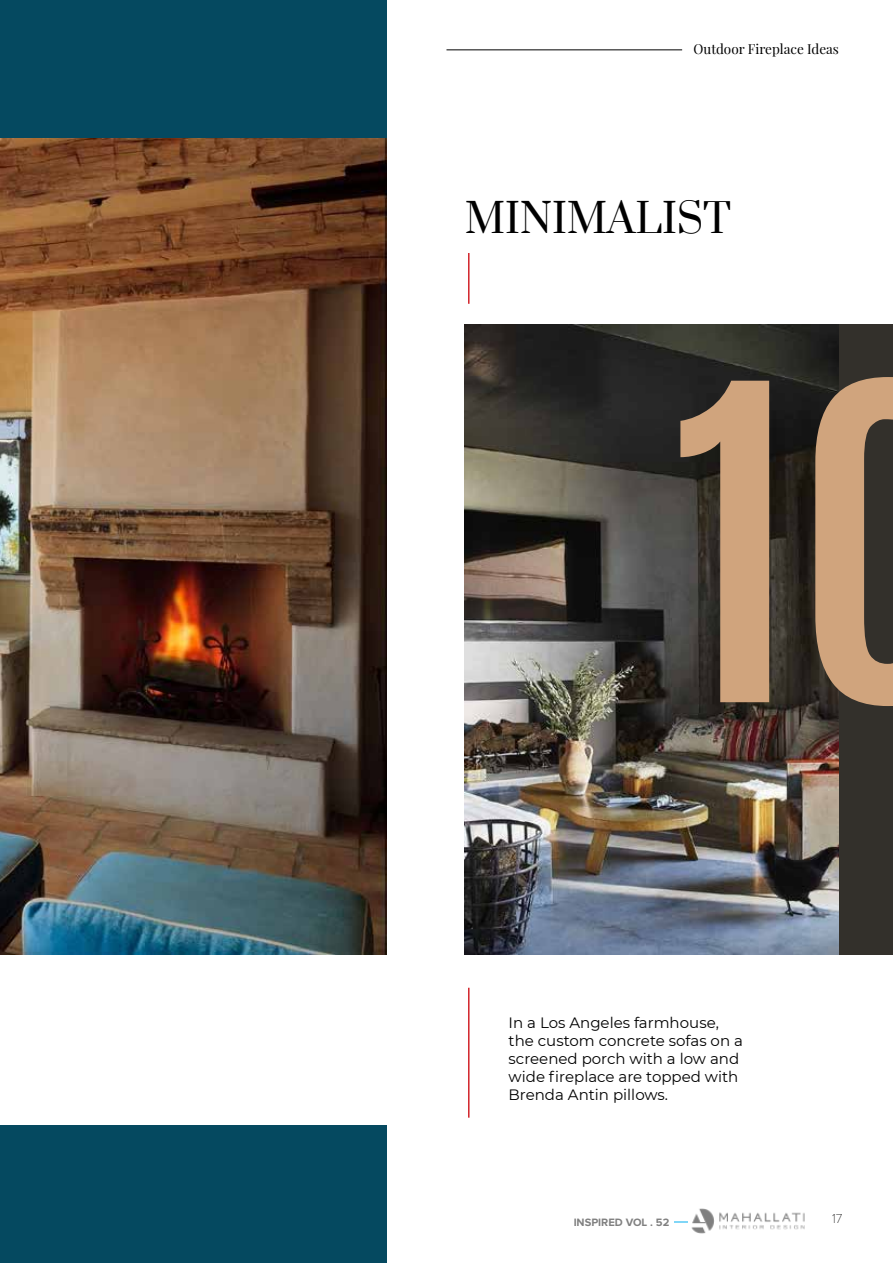
<style>
.page{position:relative;width:893px;height:1263px;background:#fff}
.page>*{position:absolute;margin:0;border:0;box-sizing:border-box;transform-origin:0 0}
.t1{font:700 373.95px "Antonio";color:#d0a47d}
.t2{font:39.9px "Prata";letter-spacing:-.005em;color:#000}
.t3{font:15px/18px "Montserrat";color:#000}
.t4{font:13.5px "Playfair Display";color:#000}
.t5{font:100 13.5px "Proxima Nova T";color:#000}
.t6{font:700 11.1px "Proxima Nova";color:#000}
</style>
<div class="page">
<img style="left:691px;top:1208px;width:114px;height:25px">
<svg style="left:674px;top:1221px;width:14px;height:1px"></svg>
<div style="left:519px;top:324px;width:374px;height:630px;background:#33302b"></div>
<div style="left:0;top:0;width:386px;height:837px;background:#054960"></div>
<div style="left:0;top:1125px;width:386px;height:138px;background:#054960"></div>
<hr style="left:446px;top:49px;width:236px;height:1px;background:#000">
<img style="left:0;top:139px;width:386px;height:815px">
<img style="left:465px;top:324px;width:374px;height:630px">
<hr style="left:468px;top:253px;width:2px;height:51px;background:#d2232a">
<hr style="left:468px;top:988px;width:2px;height:130px;background:#d2232a">
<p class="t4" style="left:693px;top:38px;width:147px">Outdoor Fireplace Ideas</p>
<h2 class="t2" style="left:465px;top:185px;width:268px">MINIMALIST</h2>
<h1 class="t1" style="left:673px;top:259px;width:309px">10</h1>
<p class="t3" style="left:509px;top:1013px;width:236px">In a Los Angeles farmhouse, the custom concrete sofas on a screened porch with a low and wide fireplace are topped with<br>Brenda Antin pillows.</p>
<p class="t6" style="left:573px;top:1216px;width:97px">INSPIRED VOL . 52</p>
<p class="t5" style="left:832px;top:1211px;width:12px">17</p>
</div>
